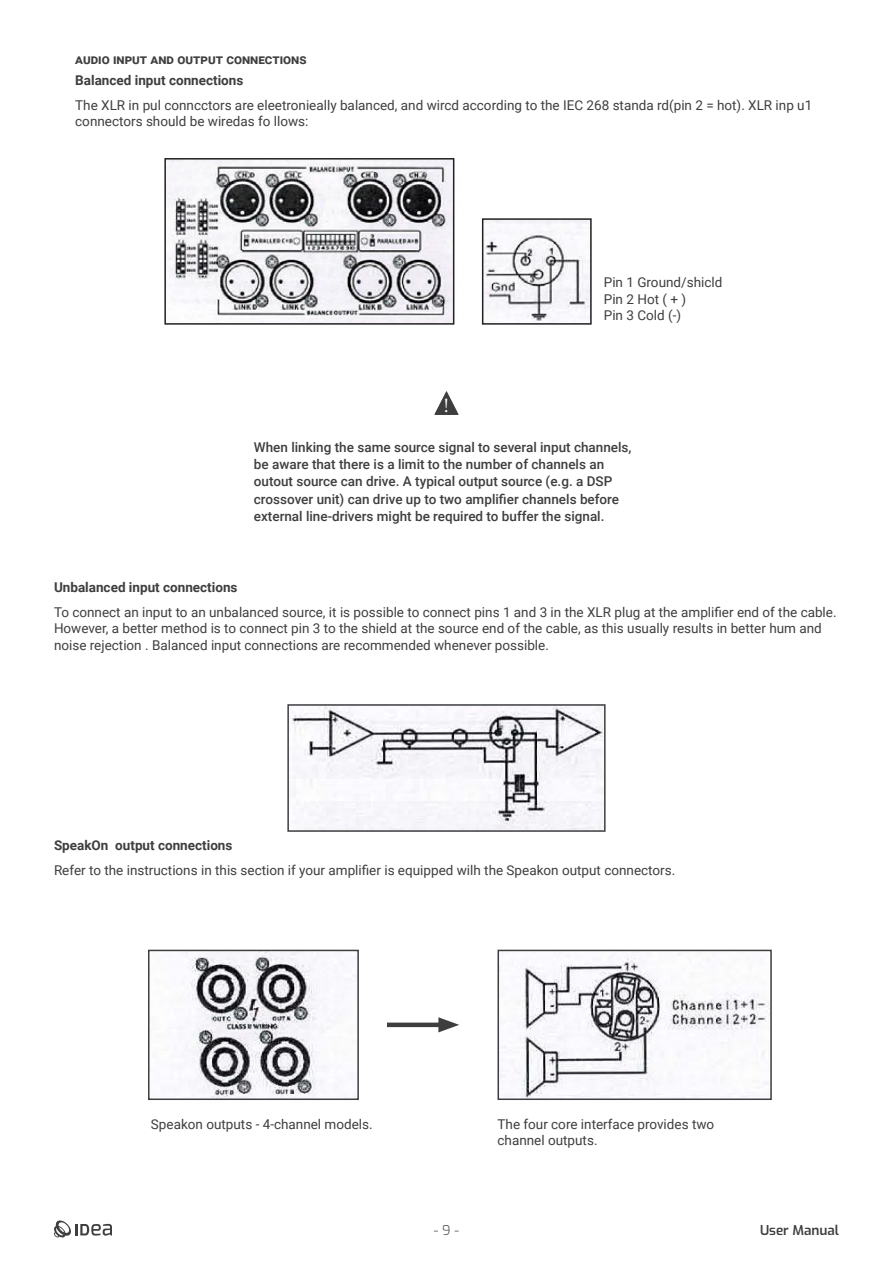
<style>
.page{position:relative;width:893px;height:1263px;background:#fff}
.page>*{position:absolute;margin:0;border:0;box-sizing:border-box;transform-origin:0 0}
.t1{font:20.1px "Minion Pro";color:#fff;scale:.91 1}
.Body{font:13.5px/16.5px "Roboto";color:#3e3e3f}
.Body-2{font:500 13.5px/17.2px "Roboto";color:#3e3e3f}
.Body-3{font:700 13.5px "Roboto";color:#3e3e3f}
.t2{font:600 13.5px "Exo";color:#3e3e3f}
.t3{font:300 13.5px "Exo";color:#3e3e3f}
</style>
<div class="page">
<svg style="left:54px;top:1220px;width:58px;height:18px"></svg>
<img style="left:167px;top:161px;width:284px;height:161px">
<div style="left:164px;top:158px;width:290px;height:167px;border:2px solid #231f20"></div>
<img style="left:485px;top:221px;width:104px;height:101px">
<div style="left:482px;top:218px;width:110px;height:107px;border:2px solid #231f20"></div>
<svg style="left:434px;top:391px;width:25px;height:24px"></svg>
<img style="left:290px;top:707px;width:313px;height:122px">
<div style="left:287px;top:704px;width:319px;height:128px;border:2px solid #3e3e3f"></div>
<img style="left:179px;top:953px;width:177px;height:144px">
<div style="left:148px;top:950px;width:211px;height:150px;border:2px solid #3e3e3f"></div>
<img style="left:500px;top:953px;width:269px;height:144px">
<div style="left:497px;top:950px;width:275px;height:150px;border:2px solid #3e3e3f"></div>
<div style="left:387px;top:1022px;width:60px;height:5px;background:#3e3e3f"></div>
<svg style="left:438px;top:1017px;width:21px;height:15px"></svg>
<h4 class="Body-3" style="left:75px;top:50px;width:233px">audio input and output connections</h4>
<p class="Body-3" style="left:75px;top:71px;width:170px">Balanced input connections</p>
<p class="Body" style="left:75px;top:96px;width:739px">The XLR in pul conncctors are eleetronieally balanced, and wircd according to the IEC 268 standa rd(pin 2 = hot). XLR inp u1 connectors should be wiredas fo llows:</p>
<p class="t1" style="left:444px;top:392px;width:7px">!</p>
<p class="Body" style="left:604px;top:274px;width:120px">Pin 1 Ground/shicld<br>Pin 2 Hot ( + )<br>Pin 3 Cold (-)</p>
<p class="Body-2" style="left:254px;top:438px;width:379px">When linking the same source signal to several input channels, be aware that there is a limit to the number of channels an outout source can drive. A typical output source (e.g. a DSP crossover unit) can drive up to two amplifier channels before external line-drivers might be required to buffer the signal.</p>
<p class="Body-3" style="left:54px;top:577px;width:185px">Unbalanced input connections</p>
<p class="Body" style="left:54px;top:603px;width:784px">To connect an input to an unbalanced source, it is possible to connect pins 1 and 3 in the XLR plug at the amplifier end of the cable.<br>However, a better method is to connect pin 3 to the shield at the source end of the cable, as this usually results in better hum and noise rejection . Balanced input connections are recommended whenever possible.</p>
<p class="Body-3" style="left:54px;top:835px;width:180px">SpeakOn output connections</p>
<p class="Body" style="left:54px;top:861px;width:623px">Refer to the instructions in this section if your amplifier is equipped wilh the Speakon output connectors.</p>
<p class="Body" style="left:151px;top:1115px;width:223px">Speakon outputs - 4-channel models.</p>
<p class="Body" style="left:497px;top:1115px;width:218px">The four core interface provides two channel outputs.</p>
<p class="t3" style="left:434px;top:1221px;width:27px">- 9 -</p>
<p class="t2" style="left:760px;top:1221px;width:80px">User Manual</p>
</div>
